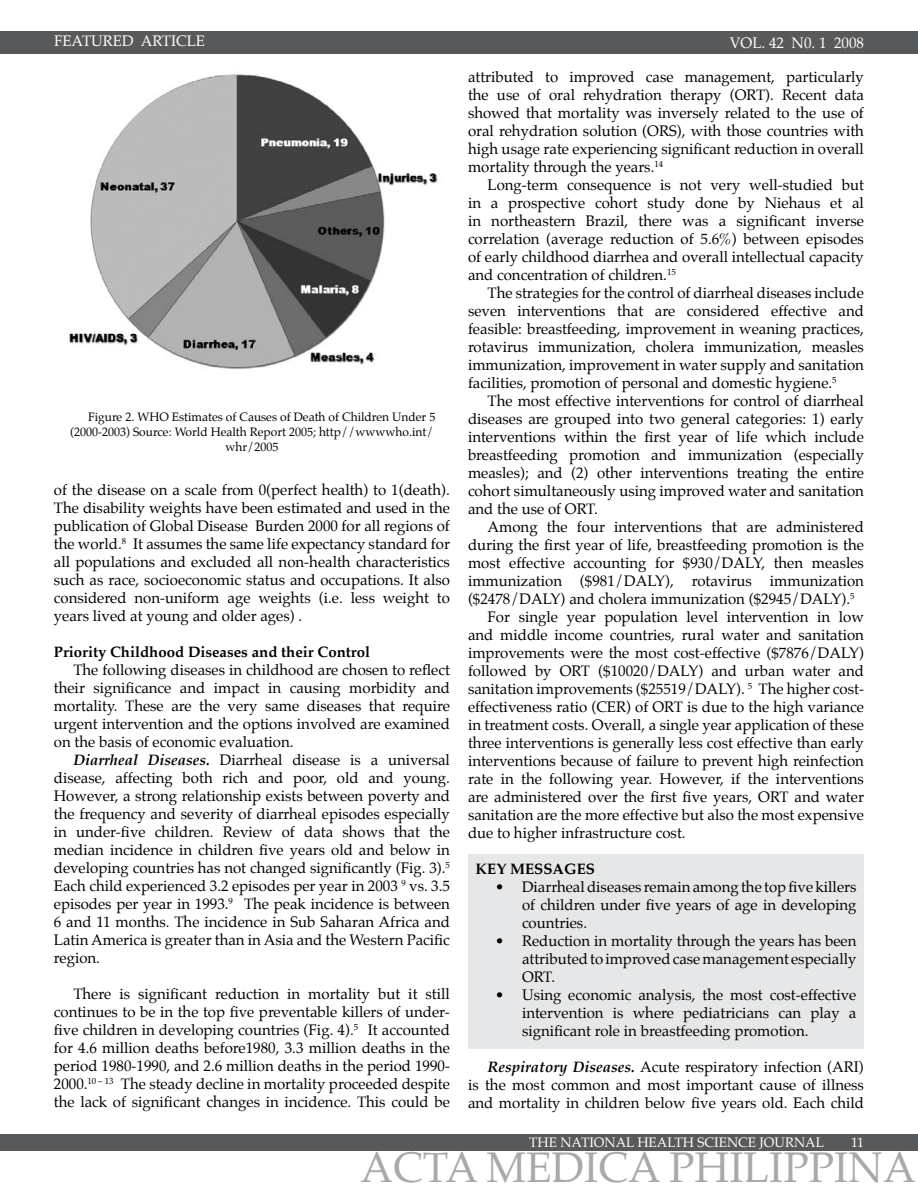
<style>
.page{position:relative;width:918px;height:1188px;background:#fff}
.page>*{position:absolute;margin:0;border:0;box-sizing:border-box;transform-origin:0 0}
.t1{font:42px "Palatino";color:#a7a9ac}
.t2{font:15px/18px "Palatino";color:#000;text-align:justify}
.t3{font:700 15px "Palatino";color:#000}
.t4{font:15px "Palatino";color:#fff}
.t5{font:13.5px "Palatino";color:#fff}
.t6{font:12px "Palatino";color:#000}
.s1{font-weight:700;font-style:italic}
</style>
<div class="page">
<div style="left:0;top:1134px;width:918px;height:16px;background:#58595b"></div>
<div style="left:0;top:31px;width:918px;height:23px;background:#58595b"></div>
<div style="left:468px;top:854px;width:396px;height:195px;background:#e6e7e8"></div>
<img style="left:69px;top:74px;width:369px;height:295px">
<p class="t4" style="left:54px;top:29px;width:153px">FEATURED ARTICLE</p>
<p class="t6" style="left:88px;top:407px;width:349px">Figure 2. WHO Estimates of Causes of Death of Children Under 5</p>
<p class="t6" style="left:70px;top:422px;width:365px">(2000-2003) Source: World Health Report 2005; http//wwwwho.int/</p>
<p class="t6" style="left:225px;top:437px;width:55px">whr/2005</p>
<p class="t2" style="left:54px;top:481px;width:398px">of the disease on a scale from 0(perfect health) to 1(death).<br>The disability weights have been estimated and used in the publication of Global Disease Burden 2000 for all regions of the world.<sup>8</sup> It assumes the same life expectancy standard for all populations and excluded all non-health characteristics such as race, socioeconomic status and occupations. It also considered non-uniform age weights (i.e. less weight to years lived at young and older ages) .</p>
<p class="t3" style="left:54px;top:640px;width:318px">Priority Childhood Diseases and their Control</p>
<p class="t2" style="left:54px;top:661px;width:398px;text-indent:20px">The following diseases in childhood are chosen to reflect their significance and impact in causing morbidity and mortality. These are the very same diseases that require urgent intervention and the options involved are examined on the basis of economic evaluation.</p>
<p class="t2" style="left:54px;top:751px;width:398px;text-indent:20px"><span class="s1">Diarrheal Diseases.</span> Diarrheal disease is a universal disease, affecting both rich and poor, old and young.<br>However, a strong relationship exists between poverty and the frequency and severity of diarrheal episodes especially in under-five children. Review of data shows that the median incidence in children five years old and below in developing countries has not changed significantly (Fig. 3).<sup>5<br></sup>Each child experienced 3.2 episodes per year in 2003 <sup>9</sup> vs. 3.5 episodes per year in 1993.<sup>9</sup> The peak incidence is between 6 and 11 months. The incidence in Sub Saharan Africa and Latin America is greater than in Asia and the Western Pacific region.</p>
<p class="t2" style="left:54px;top:985px;width:398px;text-indent:20px">There is significant reduction in mortality but it still continues to be in the top five preventable killers of under&shy;five children in developing countries (Fig. 4).<sup>5</sup> It accounted for 4.6 million deaths before1980, 3.3 million deaths in the period 1980-1990, and 2.6 million deaths in the period 1990- 2000.<sup>10</sup> <sup>–</sup> <sup>13</sup> The steady decline in mortality proceeded despite the lack of significant changes in incidence. This could be</p>
<p class="t4" style="left:730px;top:31px;width:136px">VOL. 42 N0. 1 2008</p>
<p class="t2" style="left:468px;top:68px;width:397px">attributed to improved case management, particularly the use of oral rehydration therapy (ORT). Recent data showed that mortality was inversely related to the use of oral rehydration solution (ORS), with those countries with high usage rate experiencing significant reduction in overall mortality through the years.<sup>14</sup></p>
<p class="t2" style="left:468px;top:176px;width:398px;text-indent:20px">Long-term consequence is not very well-studied but in a prospective cohort study done by Niehaus et al in northeastern Brazil, there was a significant inverse correlation (average reduction of 5.6%) between episodes of early childhood diarrhea and overall intellectual capacity and concentration of children.<sup>15</sup></p>
<p class="t2" style="left:468px;top:284px;width:397px;text-indent:20px">The strategies for the control of diarrheal diseases include seven interventions that are considered effective and feasible: breastfeeding, improvement in weaning practices, rotavirus immunization, cholera immunization, measles immunization, improvement in water supply and sanitation facilities, promotion of personal and domestic hygiene.<sup>5</sup></p>
<p class="t2" style="left:468px;top:392px;width:398px;text-indent:20px">The most effective interventions for control of diarrheal diseases are grouped into two general categories: 1) early interventions within the first year of life which include breastfeeding promotion and immunization (especially measles); and (2) other interventions treating the entire cohort simultaneously using improved water and sanitation and the use of ORT.</p>
<p class="t2" style="left:488px;top:518px;width:378px">Among the four interventions that are administered</p>
<p class="t2" style="left:468px;top:536px;width:397px">during the first year of life, breastfeeding promotion is the</p>
<p class="t2" style="left:468px;top:554px;width:398px">most effective accounting for $930/DALY, then measles</p>
<p class="t2" style="left:468px;top:572px;width:397px">immunization ($981/DALY), rotavirus immunization</p>
<p class="t2" style="left:468px;top:590px;width:388px">($2478/DALY) and cholera immunization ($2945/DALY).<sup>5</sup></p>
<p class="t2" style="left:488px;top:608px;width:378px">For single year population level intervention in low</p>
<p class="t2" style="left:468px;top:626px;width:398px">and middle income countries, rural water and sanitation</p>
<p class="t2" style="left:468px;top:644px;width:398px">improvements were the most cost-effective ($7876/DALY)</p>
<p class="t2" style="left:468px;top:662px;width:397px">followed by ORT ($10020/DALY) and urban water and</p>
<p class="t2" style="left:468px;top:680px;width:397px">sanitation improvements ($25519/DALY). <sup>5</sup> The higher cost-</p>
<p class="t2" style="left:468px;top:698px;width:397px">effectiveness ratio (CER) of ORT is due to the high variance</p>
<p class="t2" style="left:468px;top:716px;width:397px">in treatment costs. Overall, a single year application of these</p>
<p class="t2" style="left:468px;top:734px;width:397px">three interventions is generally less cost effective than early</p>
<p class="t2" style="left:468px;top:752px;width:398px">interventions because of failure to prevent high reinfection</p>
<p class="t2" style="left:468px;top:770px;width:398px">rate in the following year. However, if the interventions</p>
<p class="t2" style="left:468px;top:788px;width:397px">are administered over the first five years, ORT and water</p>
<p class="t2" style="left:468px;top:806px;width:397px">sanitation are the more effective but also the most expensive</p>
<p class="t2" style="left:468px;top:824px;width:219px">due to higher infrastructure cost.</p>
<p class="t3" style="left:476px;top:856px;width:121px">KEY MESSAGES</p>
<p class="t2" style="left:522px;top:878px;width:336px;text-indent:-27px">• Diarrheal diseases remain among the top five killers of children under five years of age in developing countries.</p>
<p class="t2" style="left:522px;top:932px;width:336px;text-indent:-27px">• Reduction in mortality through the years has been attributed to improved case management especially ORT.</p>
<p class="t2" style="left:522px;top:986px;width:336px;text-indent:-27px">• Using economic analysis, the most cost-effective intervention is where pediatricians can play a significant role in breastfeeding promotion.</p>
<p class="t2" style="left:468px;top:1058px;width:398px;text-indent:20px"><span class="s1">Respiratory Diseases.</span> Acute respiratory infection (ARI) is the most common and most important cause of illness and mortality in children below five years old. Each child</p>
<p class="t5" style="left:851px;top:1131px;width:14px">11</p>
<p class="t5" style="left:529px;top:1131px;width:296px">THE NATIONAL HEALTH SCIENCE JOURNAL</p>
<h1 class="t1" style="left:360px;top:1133px;width:557px">ACTA MEDICA PHILIPPINA</h1>
</div>
